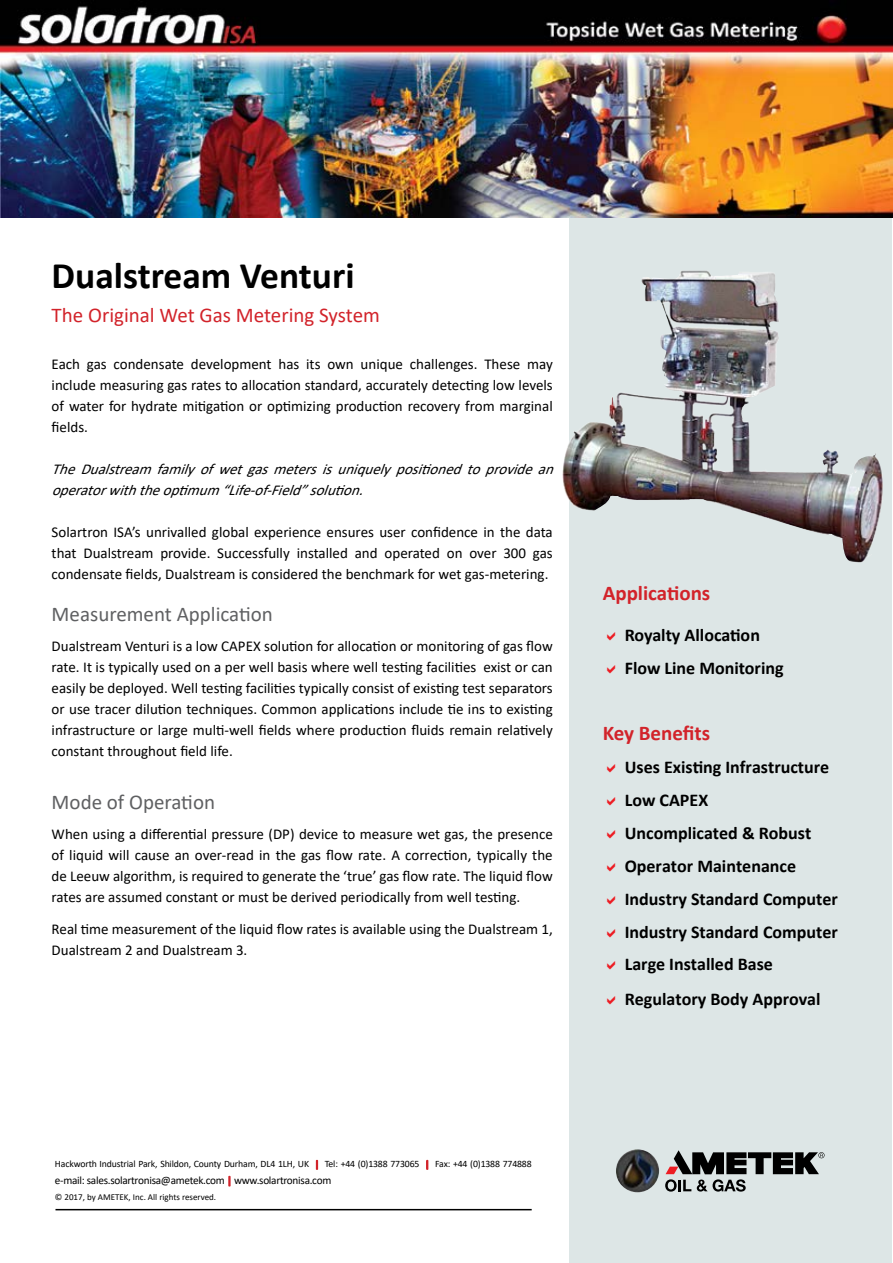
<style>
.page{position:relative;width:893px;height:1263px;background:#fff}
.page>*{position:absolute;margin:0;border:0;box-sizing:border-box;transform-origin:0 0}
.t1{font:700 37.5px "Calibri";color:#000}
.t2{font:21px "Calibri";color:#5f6062}
.t3{font:21px "Calibri";color:#d2232a}
.t4{font:700 21px "Calibri";color:#d2232a}
.t5{font:700 18px/33.2px "Calibri";color:#000}
.t6{font:15px/21px "Calibri";color:#000;text-align:justify}
.t7{font:italic 15px/21px "Calibri";color:#000}
.t8{font:11.25px "Calibri";letter-spacing:-.025em;color:#000}
.t9{font:9.75px "Calibri";letter-spacing:-.015em;color:#000}
.t10{font:9px "Calibri";color:#000}
</style>
<div class="page">
<hr style="left:55px;top:1209px;width:477px;height:1px;background:#000">
<div style="left:570px;top:199px;width:322px;height:1064px;background:#dde6e6"></div>
<svg style="left:315px;top:1159px;width:4px;height:11px"></svg>
<svg style="left:426px;top:1159px;width:3px;height:11px"></svg>
<svg style="left:228px;top:1175px;width:3px;height:12px"></svg>
<img style="left:0;top:0;width:893px;height:217px">
<svg style="left:665px;top:1150px;width:159px;height:41px"></svg>
<img style="left:616px;top:1149px;width:43px;height:43px;border-radius:22px">
<img style="left:562px;top:266px;width:321px;height:296px">
<h1 class="t1" style="left:52px;top:249px;width:304px">Dualstream Venturi</h1>
<h2 class="t3" style="left:52px;top:301px;width:330px">The Original Wet Gas Metering System</h2>
<p class="t6" style="left:52px;top:353px;width:503px">Each gas condensate development has its own unique challenges. These may include measuring gas rates to allocation standard, accurately detecting low levels of water for hydrate mitigation or optimizing production recovery from marginal fields.</p>
<p class="t7" style="left:52px;top:458px;width:510px">TheDualstreamfamilyofwetgasmetersisuniquelypositionedtoprovidean operatorwiththeoptimum“Life-of-Field”solution.</p>
<p class="t6" style="left:52px;top:521px;width:503px">Solartron ISA’s unrivalled global experience ensures user confidence in the data that Dualstream provide. Successfully installed and operated on over 300 gas condensate fields, Dualstream is considered the benchmark for wet gas-metering.</p>
<h2 class="t2" style="left:52px;top:600px;width:223px">Measurement Application</h2>
<p class="t6" style="left:52px;top:635px;width:503px">Dualstream Venturi is a low CAPEX solution for allocation or monitoring of gas flow rate. It is typically used on a per well basis where well testing facilities exist or can easily be deployed. Well testing facilities typically consist of existing test separators or use tracer dilution techniques. Common applications include tie ins to existing infrastructure or large multi-well fields where production fluids remain relatively constant throughout field life.</p>
<h2 class="t2" style="left:52px;top:788px;width:165px">Mode of Operation</h2>
<p class="t6" style="left:52px;top:823px;width:503px">When using a differential pressure (DP) device to measure wet gas, the presence of liquid will cause an over-read in the gas flow rate. A correction, typically the de Leeuw algorithm, is required to generate the ‘true’ gas flow rate. The liquid flow rates are assumed constant or must be derived periodically from well testing.</p>
<p class="t6" style="left:52px;top:918px;width:503px">Real time measurement of the liquid flow rates is available using the Dualstream 1,<br>Dualstream 2 and Dualstream 3.</p>
<h2 class="t4" style="left:603px;top:578px;width:109px">Applications</h2>
<p class="t5" style="left:625px;top:618px;width:160px">Royalty Allocation<br>Flow Line Monitoring</p>
<h2 class="t4" style="left:603px;top:718px;width:109px">Key Benefits</h2>
<p class="t5" style="left:625px;top:750px;width:215px">Uses Existing Infrastructure<br>Low CAPEX<br>Uncomplicated &amp; Robust<br>Operator Maintenance<br>Industry Standard Computer<br>Industry Standard Computer<br>Large Installed Base<br>Regulatory Body Approval</p>
<p class="t9" style="left:55px;top:1157px;width:256px">Hackworth Industrial Park, Shildon, County Durham, DL4 1LH, UK</p>
<p class="t9" style="left:325px;top:1157px;width:96px">Tel: +44 (0)1388 773065</p>
<p class="t9" style="left:435px;top:1157px;width:98px">Fax: +44 (0)1388 774888</p>
<p class="t8" style="left:55px;top:1172px;width:278px">e-mail: sales.solartronisa@ametek.com www.solartronisa.com</p>
<p class="t10" style="left:55px;top:1191px;width:163px">© 2017, by AMETEK, Inc. All rights reserved.</p>
</div>
